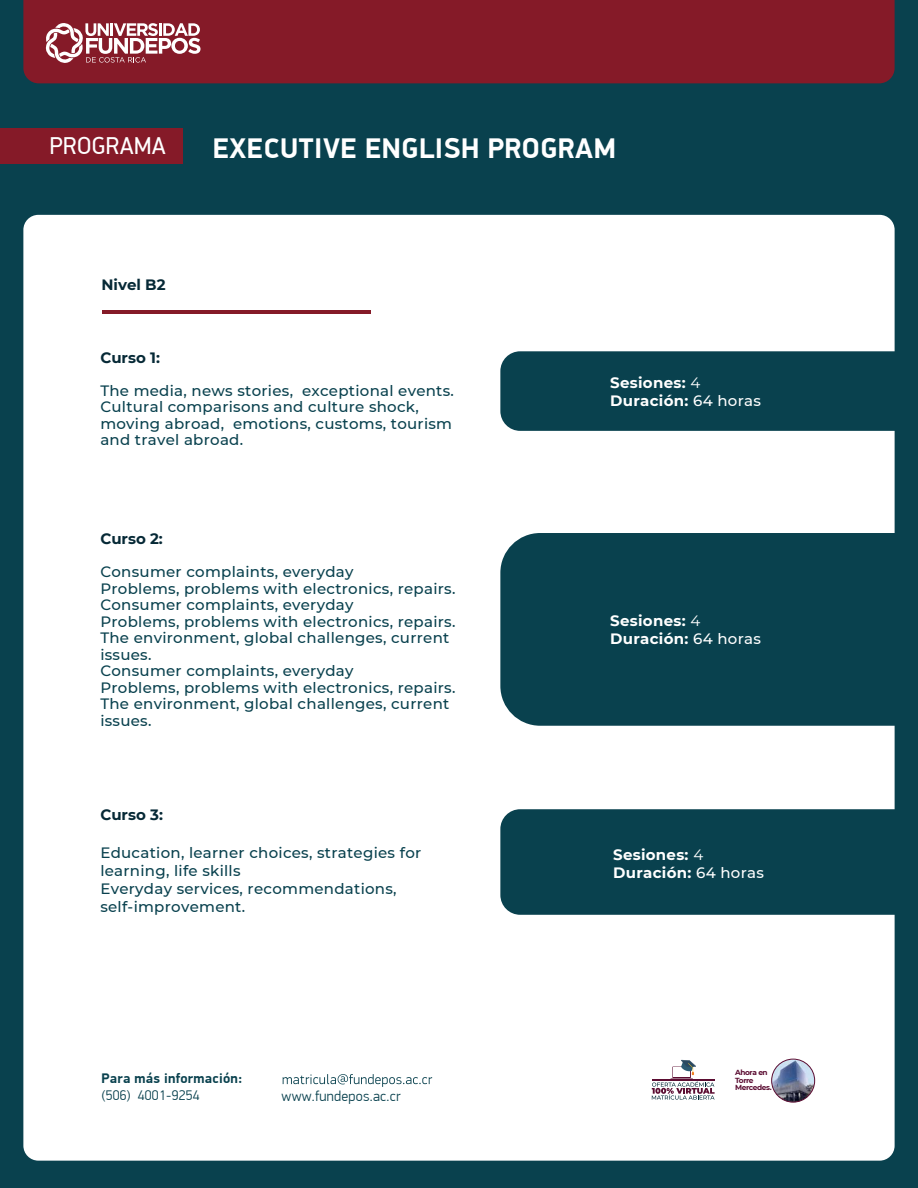
<style>
.page{position:relative;width:918px;height:1188px;background:#09414e}
.page>*{position:absolute;margin:0;border:0;box-sizing:border-box;transform-origin:0 0}
.t1{font:700 28.5px "PF Din Display Pro";letter-spacing:.02em;color:#fff}
.t2{font:24.45px "PF Din Display Pro";letter-spacing:.02em;color:#fff;scale:.95 1}
.t3{font:500 15px/16.5px "Montserrat";letter-spacing:.02em;color:#09414e}
.t4{font:700 15px/18px "Montserrat";letter-spacing:.02em;color:#fff}
.t5{font:700 15px "Montserrat";color:#062936}
.t6{font:300 14.55px "PF Din Display Pro";letter-spacing:.02em;color:#09414e}
.t7{font:700 13.95px "PF Din Display Pro";letter-spacing:.02em;color:#09414e}
.t8{font:300 13.95px "PF Din Display Pro";letter-spacing:.02em;color:#09414e}
.t9{font:700 7.35px/7.4px "Montserrat";letter-spacing:-.05em;color:#5b0d32}
.s1{font-weight:400}
.s2{font-weight:500}
</style>
<div class="page">
<div style="left:0;top:128px;width:182px;height:36px;background:#851a28"></div>
<div style="left:23px;top:215px;width:872px;height:946px;background:#fff;border-radius:15px"></div>
<hr style="left:102px;top:310px;width:268px;height:4px;background:#851a28">
<svg style="left:652px;top:1060px;width:63px;height:40px"></svg>
<img style="left:772px;top:1059px;width:43px;height:43px">
<div style="left:771px;top:1059px;width:44px;height:43px;border:1px solid #5b0d32;border-radius:50%"></div>
<div style="left:23px;top:0;width:872px;height:83px;background:#851a28"></div>
<svg style="left:45px;top:23px;width:156px;height:40px;background:#b5757d"></svg>
<svg style="left:283px;top:1074px;width:149px;height:13px"></svg>
<div style="left:500px;top:351px;width:395px;height:80px;background:#09414e"></div>
<div style="left:500px;top:533px;width:395px;height:193px;background:#09414e"></div>
<div style="left:500px;top:809px;width:395px;height:106px;background:#09414e"></div>
<h2 class="t2" style="left:50px;top:132px;width:124px">PROGRAMA</h2>
<h1 class="t1" style="left:213px;top:131px;width:405px">EXECUTIVE ENGLISH PROGRAM</h1>
<p class="t5" style="left:101px;top:274px;width:66px">Nivel B2</p>
<p class="t5" style="left:100px;top:347px;width:61px">Curso 1:</p>
<p class="t3" style="left:100px;top:381px;width:355px">The media, news stories, exceptional events.<br>Cultural comparisons and culture shock, moving abroad, emotions, customs, tourism and travel abroad.</p>
<p class="t4" style="left:610px;top:373px;width:152px">Sesiones: <span class="s1">4<br></span>Duración: <span class="s2">64 horas</span></p>
<p class="t5" style="left:100px;top:528px;width:64px">Curso 2:</p>
<p class="t3" style="left:100px;top:563px;width:357px">Consumer complaints, everyday<br>Problems, problems with electronics, repairs.<br>Consumer complaints, everyday<br>Problems, problems with electronics, repairs.<br>The environment, global challenges, current issues.<br>Consumer complaints, everyday<br>Problems, problems with electronics, repairs.<br>The environment, global challenges, current issues.</p>
<p class="t4" style="left:610px;top:611px;width:152px">Sesiones: <span class="s1">4<br></span>Duración: <span class="s2">64 horas</span></p>
<p class="t5" style="left:100px;top:804px;width:64px">Curso 3:</p>
<p class="t3" style="left:100px;top:843px;width:322px;line-height:18px">Education, learner choices, strategies for learning, life skills<br>Everyday services, recommendations, self-improvement.</p>
<p class="t4" style="left:613px;top:845px;width:152px">Sesiones: <span class="s1">4<br></span>Duración: <span class="s2">64 horas</span></p>
<p class="t7" style="left:102px;top:1070px;width:143px">Para más información:</p>
<p class="t8" style="left:102px;top:1087px;width:100px">(506) 4001-9254</p>
<p class="t6" style="left:282px;top:1088px;width:120px">www.fundepos.ac.cr</p>
<p class="t9" style="left:735px;top:1069px;width:38px">Ahora en<br>Torre<br>Mercedes.</p>
</div>
